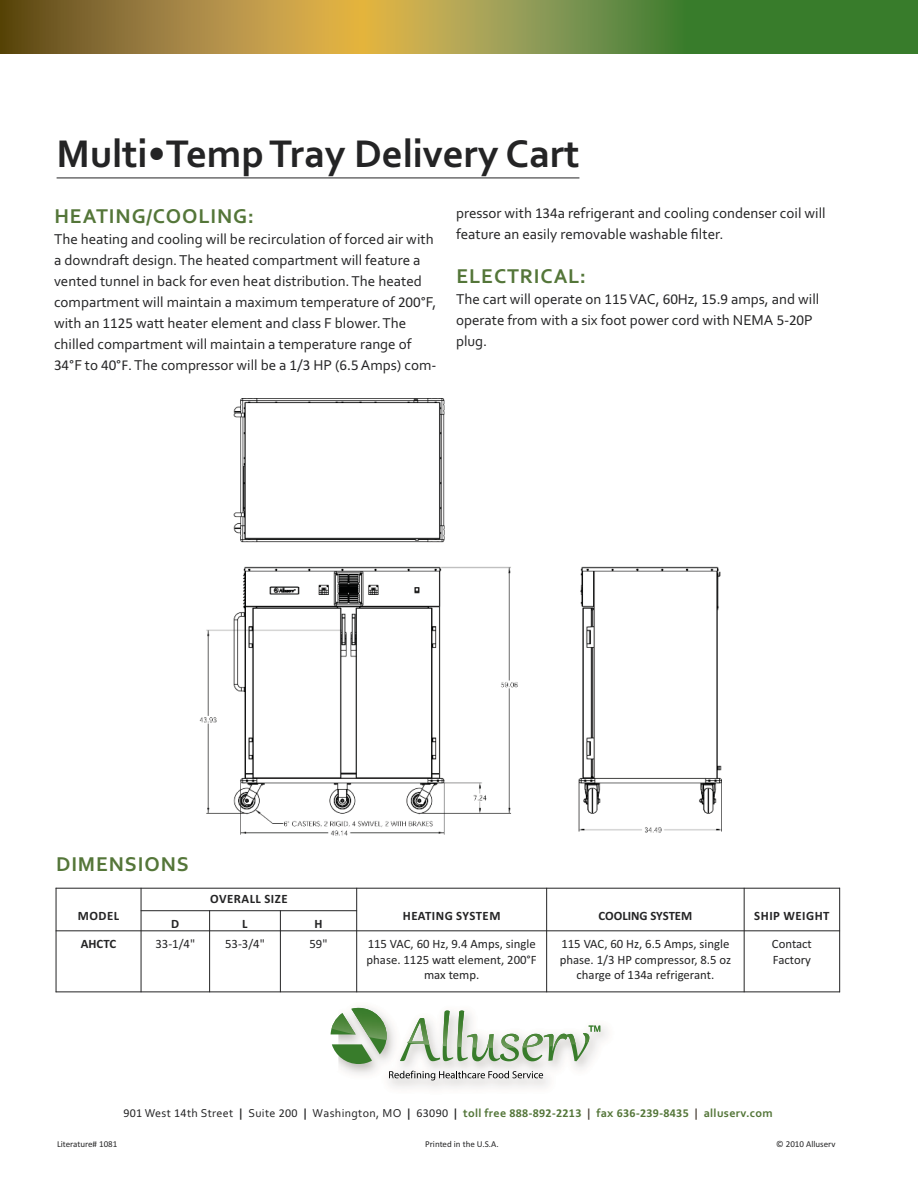
<style>
.page{position:relative;width:918px;height:1188px;background:#fff}
.page>*{position:absolute;margin:0;border:0;box-sizing:border-box;transform-origin:0 0}
.t1{font:700 40.5px "Corbel";color:#242425}
.t2{font:700 21px "Corbel";letter-spacing:.04em;color:#547639}
.t3{font:15px/21px "Corbel";color:#242425}
.t4{font:12.75px/15.3px "Calibri";color:#242425;text-align:center}
.t5{font:700 12.75px "Calibri";letter-spacing:.04em;color:#242425}
.t6{font:700 12.75px "Calibri";color:#242425}
.t7{font:12px "Corbel";letter-spacing:.03em;color:#242425}
.t8{font:9px "Calibri";color:#242425}
.s1{font-family:"Calibri"}
.s2{font-weight:700}
.s3{font-weight:700;color:#547639}
.s4{font-family:"Calibri";font-weight:700;color:#547639}
.s5{font-weight:700;color:#483f36}
</style>
<div class="page">
<img style="left:339px;top:1007px;width:268px;height:81px">
<svg style="left:331px;top:1008px;width:269px;height:56px"></svg>
<svg style="left:389px;top:1071px;width:154px;height:9px"></svg>
<div style="left:682px;top:0;width:236px;height:53px;background:#387c2b"></div>
<svg style="left:364px;top:0;width:318px;height:53px;background:#939b4b"></svg>
<svg style="left:0;top:0;width:364px;height:53px;background:#a2823a"></svg>
<hr style="left:56px;top:888px;width:1px;height:104px;background:#242425">
<hr style="left:141px;top:888px;width:1px;height:104px;background:#242425">
<hr style="left:209px;top:910px;width:1px;height:82px;background:#242425">
<hr style="left:280px;top:910px;width:1px;height:82px;background:#242425">
<hr style="left:356px;top:888px;width:1px;height:104px;background:#242425">
<hr style="left:546px;top:888px;width:1px;height:104px;background:#242425">
<hr style="left:744px;top:888px;width:1px;height:104px;background:#242425">
<hr style="left:839px;top:888px;width:1px;height:104px;background:#242425">
<hr style="left:56px;top:888px;width:784px;height:1px;background:#242425">
<hr style="left:141px;top:910px;width:216px;height:1px;background:#242425">
<hr style="left:56px;top:930px;width:784px;height:1px;background:#242425">
<hr style="left:56px;top:992px;width:784px;height:1px;background:#242425">
<hr style="left:57px;top:178px;width:522px;height:1px;background:#242425">
<img style="left:199px;top:398px;width:522px;height:438px">
<h1 class="t1" style="left:57px;top:130px;width:524px">Multi•Temp Tray Delivery Cart</h1>
<h2 class="t2" style="left:54px;top:203px;width:201px">HEATING/COOLING:</h2>
<p class="t3" style="left:54px;top:230px;width:384px">The heating and cooling will be recirculation of forced air with a downdraft design. The heated compartment will feature a vented tunnel in back for even heat distribution. The heated compartment will maintain a maximum temperature of <span class="s1">200°</span>F, with an <span class="s1">1125</span> watt heater element and class F blower. The chilled compartment will maintain a temperature range of <span class="s1">34°</span>F to <span class="s1">40°F</span>. The compressor will be a <span class="s1">1/3</span> HP (<span class="s1">6.5</span> Amps) com‐</p>
<p class="t3" style="left:456px;top:204px;width:371px">pressor with <span class="s1">134</span>a refrigerant and cooling condenser coil will feature an easily removable washable filter.</p>
<h2 class="t2" style="left:456px;top:263px;width:131px">ELECTRICAL:</h2>
<p class="t3" style="left:456px;top:290px;width:365px">The cart will operate on <span class="s1">115</span>VAC, <span class="s1">60</span>Hz, <span class="s1">15.9</span> amps, and will operate from with a six foot power cord with NEMA <span class="s1">5-20</span>P plug.</p>
<h2 class="t2" style="left:56px;top:851px;width:134px">DIMENSIONS</h2>
<p class="t5" style="left:210px;top:895px;width:79px">OVERALL SIZE</p>
<p class="t5" style="left:78px;top:912px;width:43px">MODEL</p>
<p class="t5" style="left:171px;top:920px;width:10px">D</p>
<p class="t5" style="left:242px;top:920px;width:7px">L</p>
<p class="t5" style="left:315px;top:920px;width:10px">H</p>
<p class="t5" style="left:403px;top:912px;width:99px">HEATING SYSTEM</p>
<p class="t6" style="left:598px;top:912px;width:95px">COOLING SYSTEM</p>
<p class="t5" style="left:754px;top:912px;width:77px">SHIP WEIGHT</p>
<p class="t5" style="left:81px;top:940px;width:37px">AHCTC</p>
<p class="t4" style="left:155px;top:937px;width:41px">33-1/4"</p>
<p class="t4" style="left:225px;top:937px;width:41px">53-3/4"</p>
<p class="t4" style="left:310px;top:937px;width:20px">59"</p>
<p class="t4" style="left:367px;top:937px;width:172px">115 VAC, 60 Hz, 9.4 Amps, single phase. 1125 wa- element, 200°F max temp.</p>
<p class="t4" style="left:560px;top:937px;width:173px">115 VAC, 60 Hz, 6.5 Amps, single phase. 1/3 HP compressor, 8.5 oz charge of 134a refrigerant.</p>
<p class="t4" style="left:772px;top:937px;width:41px;text-align:left">Contact<br>Factory</p>
<p class="t7" style="left:123px;top:1109px;width:651px"><span class="s1">901</span> West <span class="s1">14</span>th Street <span class="s2">|</span> Suite <span class="s1">200</span> <span class="s2">|</span> Washington, MO <span class="s2">|</span> <span class="s1">63090</span> <span class="s2">|</span> <span class="s3">toll free</span> <span class="s4">888-892-2213</span> <span class="s5">|</span> <span class="s3">fax</span> <span class="s4">636-239-8435</span> <span class="s5">|</span> <span class="s3">alluserv.com</span></p>
<p class="t8" style="left:57px;top:1141px;width:62px">Literature# 1081</p>
<p class="t8" style="left:425px;top:1141px;width:75px">Printed in the U.S.A.</p>
<p class="t8" style="left:776px;top:1141px;width:61px">© 2010 Alluserv</p>
</div>
